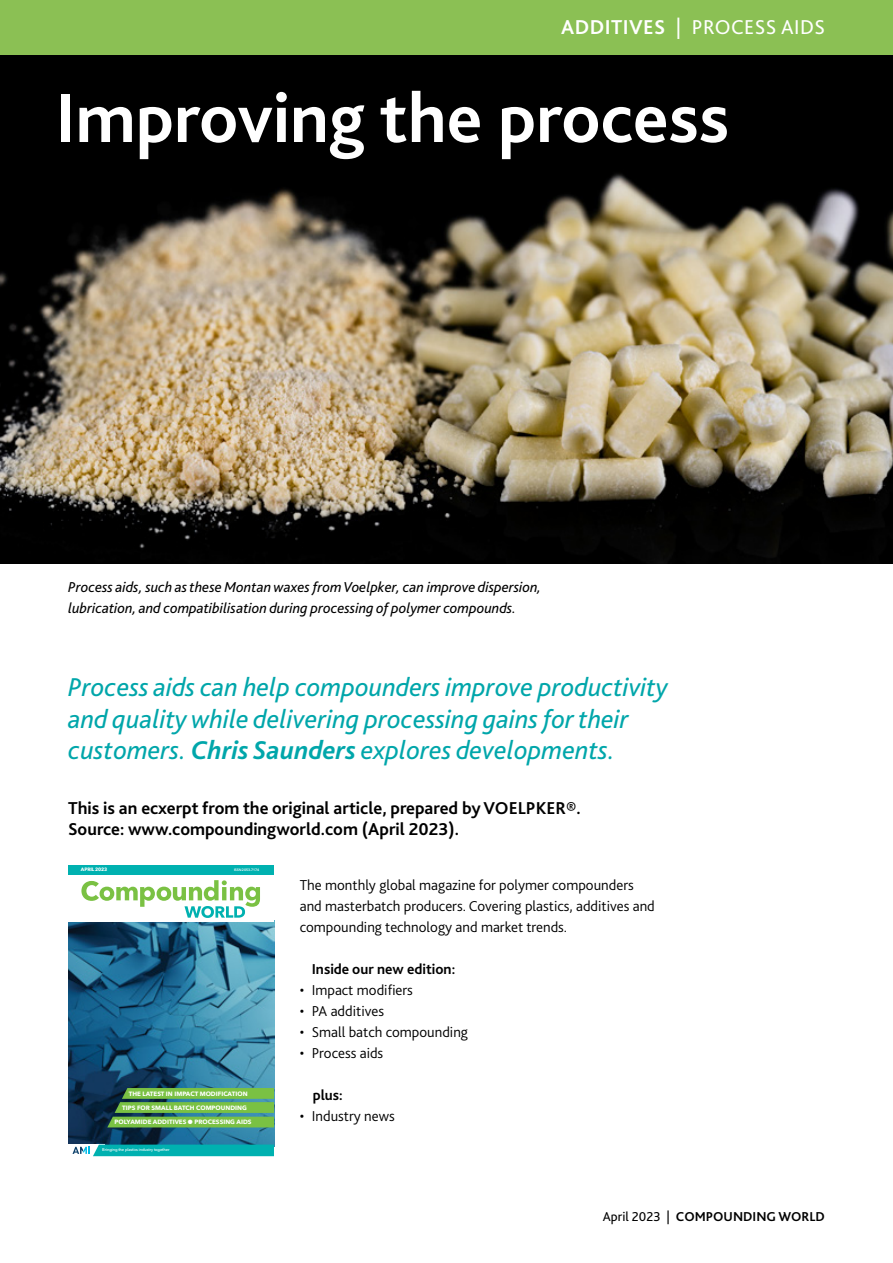
<style>
.page{position:relative;width:893px;height:1263px;background:#fff}
.page>*{position:absolute;margin:0;border:0;box-sizing:border-box;transform-origin:0 0}
.t1{font:700 72.3px "Bliss 2";color:#fff}
.t2{font:italic 27px/31.5px "Bliss 2";color:#00a6aa}
.t3{font:21px "Bliss 2";letter-spacing:.02em;color:#fff}
.t4{font:700 18px/21.6px "Bliss 2";color:#000}
.t5{font:300 15px/21px "Bliss 2";color:#000}
.t6{font:italic 15px/21px "Bliss 2";color:#000}
.t7{font:700 15px "Bliss 2";color:#000}
.t8{font:700 13.5px "Bliss 2";color:#000}
.t9{font:700 6.3px "Avenir Next";color:#fff}
.t10{font:700 4.8px "Avenir Next LT Pro";letter-spacing:-.025em;color:#fff}
.t11{font:500 4.05px "Avenir Next LT Pro";letter-spacing:-.03em;color:#fff}
.t12{font:600 3.45px "Avenir Next LT Pro";letter-spacing:-.025em;color:#fff}
.s1{font-weight:700}
.s2{font-weight:400}
</style>
<div class="page">
<img style="left:0;top:54px;width:893px;height:510px">
<div style="left:0;top:0;width:893px;height:54px;background:#8bc054"></div>
<img style="left:68px;top:922px;width:206px;height:222px">
<svg style="left:81px;top:880px;width:179px;height:38px"></svg>
<svg style="left:73px;top:1144px;width:201px;height:12px;background:#17b2b4"></svg>
<svg style="left:107px;top:1088px;width:167px;height:39px;background:#64a84f"></svg>
<div style="left:68px;top:865px;width:206px;height:10px;background:#00b1b0"></div>
<h3 class="t3" style="left:561px;top:14px;width:265px"><span class="s1">ADDITIVES</span> | PROCESS AIDS</h3>
<h1 class="t1" style="left:55px;top:73px;width:675px">Improving the process</h1>
<p class="t6" style="left:68px;top:576px;width:475px">Process aids, such as these Montan waxes from Voelpker, can improve dispersion, lubrication, and compatibilisation during processing of polymer compounds.</p>
<h2 class="t2" style="left:68px;top:671px;width:601px">Process aids can help compounders improve productivity and quality while delivering processing gains for their customers. <span class="s1">Chris Saunders</span> explores developments.</h2>
<p class="t4" style="left:68px;top:796px;width:514px">This is an ecxerpt from the original article, prepared by VOELPKER®.<br>Source: www.compoundingworld.com (April 2023).</p>
<p class="t10" style="left:81px;top:867px;width:28px">APRIL 2023</p>
<p class="t12" style="left:234px;top:868px;width:27px">ISSN 2053-7174</p>
<p class="t9" style="left:129px;top:1088px;width:120px">THE LATEST IN IMPACT MODIFICATION</p>
<p class="t9" style="left:122px;top:1102px;width:126px">TIPS FOR SMALL BATCH COMPOUNDING</p>
<p class="t9" style="left:115px;top:1116px;width:138px">POLYAMIDE ADDITIVES ● PROCESSING AIDS</p>
<p class="t11" style="left:102px;top:1147px;width:69px">Bringing the plastics industry together</p>
<p class="t5" style="left:300px;top:874px;width:357px">The monthly global magazine for polymer compounders and masterbatch producers. Covering plastics, additives and compounding technology and market trends.</p>
<p class="t7" style="left:312px;top:959px;width:145px">Inside our new edition:</p>
<p class="t5" style="left:300px;top:979px;width:115px">• Impact modifiers</p>
<p class="t5" style="left:300px;top:1000px;width:86px">• PA additives</p>
<p class="t5" style="left:300px;top:1021px;width:170px">• Small batch compounding</p>
<p class="t5" style="left:300px;top:1042px;width:85px">• Process aids</p>
<p class="t7" style="left:313px;top:1085px;width:32px">plus:</p>
<p class="t5" style="left:300px;top:1105px;width:97px">• Industry news</p>
<p class="t8" style="left:603px;top:1208px;width:224px"><span class="s2">April 2023 |</span> COMPOUNDING WORLD</p>
</div>
